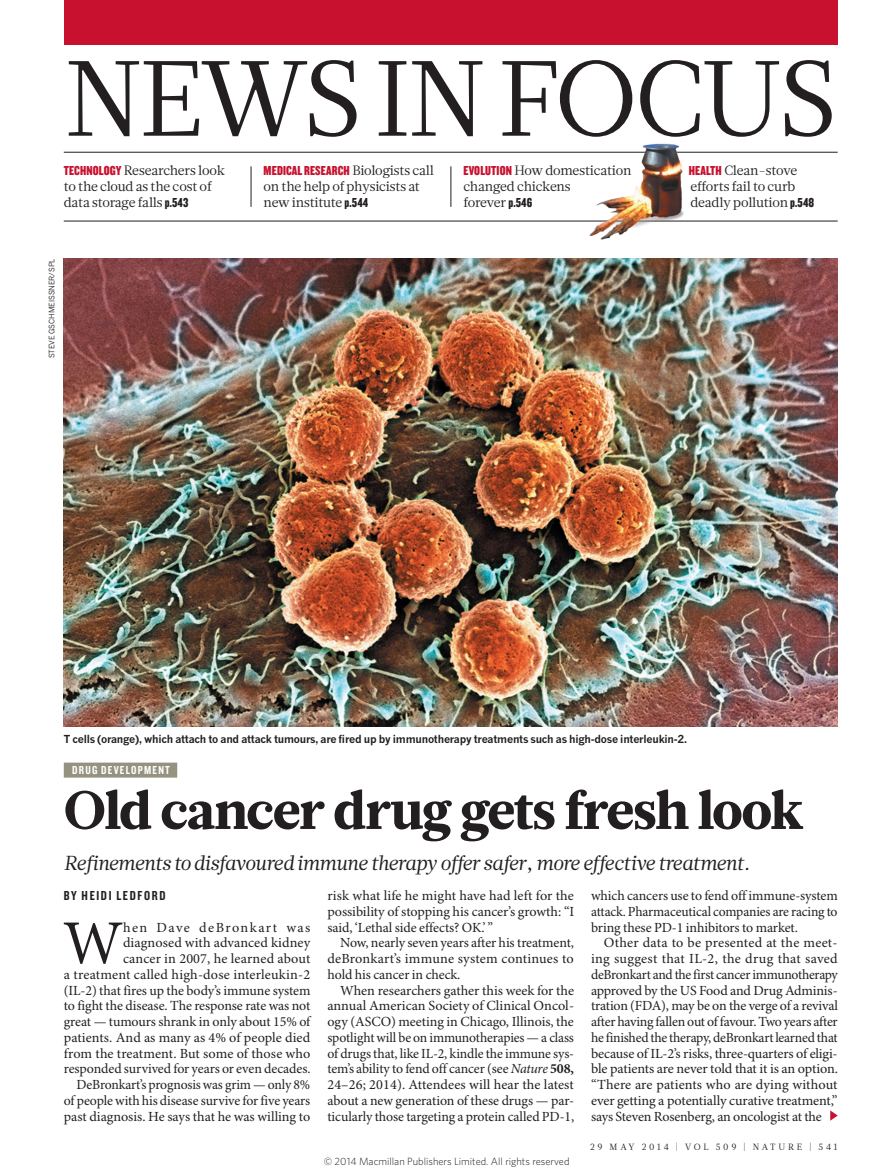
<style>
.page{position:relative;width:893px;height:1174px;background:#fff}
.page>*{position:absolute;margin:0;border:0;box-sizing:border-box;transform-origin:0 0}
.SECTION_HEADING{font:106.5px "Glosa Math";letter-spacing:-.025em;color:#231f20}
.BODY_DROP_CAP{font:62.4px "Minion Pro";color:#231f20}
.HEAD_36{font:900 54px "Glosa Math";letter-spacing:-.02em;color:#231f20}
.INTRO{font:italic 20.25px "Glosa Math";letter-spacing:-.01em;color:#231f20}
.BODY_INDENT{font:13.95px/15.8px "Minion Pro";letter-spacing:-.005em;color:#231f20;text-align:justify}
.BODY_DROP_CAP-2{font:13.95px/15.8px "Minion Pro";color:#231f20;text-align:right}
.MINI_TOC_TEXT{font:13.5px/15.8px "Glosa Math";letter-spacing:-.02em;color:#231f20}
.AUTHOR_BYLINE{font:13.5px "Knockout 49 Liteweight";letter-spacing:.12em;color:#231f20}
.SUBJECT_STRAP{font:12px "Knockout 49 Liteweight";letter-spacing:.1em;color:#fff}
.PIC_CAPTION{font:700 10.8px "News Gothic MTOT";letter-spacing:-.02em;color:#231f20}
.t1{font:300 10.5px "Whitney";color:#1d1d1b}
.t2{font:9px "Glosa Math";letter-spacing:.3em;color:#231f20}
.PIC_CREDIT{font:7.5px "News Gothic MTOT";color:#231f20}
.s1{font-family:"Knockout 69 Full Liteweight";color:#c7112f}
.s2{font-family:"Knockout 69 Full Liteweight"}
.s3{font-style:italic}
.s4{font-weight:700}
</style>
<div class="page">
<hr style="left:64px;top:152px;width:774px;height:1px;background:#231f20">
<hr style="left:64px;top:221px;width:774px;height:1px;background:#231f20">
<img style="left:575px;top:143px;width:130px;height:97px">
<svg style="left:830px;top:1110px;width:8px;height:10px"></svg>
<div style="left:64px;top:762px;width:113px;height:15px;background:#95937f"></div>
<img style="left:64px;top:258px;width:774px;height:469px">
<div style="left:64px;top:0;width:774px;height:45px;background:#c7112f"></div>
<hr style="left:251px;top:166px;width:1px;height:41px;background:#231f20">
<hr style="left:451px;top:166px;width:1px;height:41px;background:#231f20">
<p class="SECTION_HEADING" style="left:65px;top:29px;width:774px">NEWS IN FOCUS</p>
<p class="MINI_TOC_TEXT" style="left:64px;top:163px;width:163px"><span class="s1">TECHNOLOGY</span> Researchers look to the cloud as the cost of data storage falls <span class="s2">p.543</span></p>
<p class="MINI_TOC_TEXT" style="left:264px;top:163px;width:172px"><span class="s1">MEDICAL RESEARCH</span> Biologists call on the help of physicists at new institute <span class="s2">p.544</span></p>
<p class="MINI_TOC_TEXT" style="left:463px;top:163px;width:169px"><span class="s1">EVOLUTION</span> How domestication changed chickens<br>forever <span class="s2">p.546</span></p>
<p class="MINI_TOC_TEXT" style="left:689px;top:163px;width:127px"><span class="s1">HEALTH</span> Clean-stove efforts fail to curb deadly pollution <span class="s2">p.548</span></p>
<p class="PIC_CREDIT" style="left:47px;top:358px;width:101px;rotate:-90deg">STEVE GSCHMEISSNER/SPL</p>
<p class="PIC_CAPTION" style="left:64px;top:732px;width:625px">T cells (orange), which attach to and attack tumours, are fired up by immunotherapy treatments such as high-dose interleukin-2.</p>
<p class="SUBJECT_STRAP" style="left:72px;top:762px;width:99px">DRUG DEVELOPMENT</p>
<p class="HEAD_36" style="left:64px;top:774px;width:741px">Old cancer drug gets fresh look</p>
<p class="INTRO" style="left:64px;top:849px;width:688px">Refinements to disfavoured immune therapy offer safer, more effective treatment.</p>
<p class="AUTHOR_BYLINE" style="left:64px;top:887px;width:103px">BY HEIDI LEDFORD</p>
<p class="BODY_DROP_CAP" style="left:63px;top:906px;width:62px">W</p>
<p class="BODY_DROP_CAP-2" style="left:64px;top:920px;width:248px">hen Dave deBronkart was diagnosed with advanced kidney<br>cancer in 2007, he learned about<br>a treatment called high-dose interleukin-2 (IL-2) that fires up the body’s immune system to fight the disease. The response rate was not great — tumours shrank in only about 15% of patients. And as many as 4% of people died from the treatment. But some of those who responded survived for years or even decades.</p>
<p class="BODY_INDENT" style="left:64px;top:1077px;width:248px;text-indent:13px">DeBronkart’s prognosis was grim — only 8% of people with his disease survive for five years past diagnosis. He says that he was willing to</p>
<p class="BODY_INDENT" style="left:327px;top:888px;width:248px">risk what life he might have had left for the possibility of stopping his cancer’s growth: “I said, ‘Lethal side effects? OK.’ ”</p>
<p class="BODY_INDENT" style="left:327px;top:935px;width:248px;text-indent:13px">Now, nearly seven years after his treatment, deBronkart’s immune system continues to hold his cancer in check.</p>
<p class="BODY_INDENT" style="left:327px;top:983px;width:248px;text-indent:13px">When researchers gather this week for the annual American Society of Clinical Oncol&shy;ogy (ASCO) meeting in Chicago, Illinois, the spotlight will be on immunotherapies — a class of drugs that, like IL-2, kindle the immune sys&shy;tem’s ability to fend off cancer (see <span class="s3">Nature</span> <span class="s4">508, </span>24–26; 2014). Attendees will hear the latest about a new generation of these drugs — par&shy;ticularly those targeting a protein called PD-1,</p>
<p class="t1" style="left:324px;top:1154px;width:247px">© 2014 Macmillan Publishers Limited. All rights reserved</p>
<p class="BODY_INDENT" style="left:591px;top:888px;width:248px">which cancers use to fend off immune-system attack. Pharmaceutical companies are racing to bring these PD-1 inhibitors to market.</p>
<p class="BODY_INDENT" style="left:591px;top:935px;width:248px;text-indent:13px">Other data to be presented at the meet&shy;ing suggest that IL-2, the drug that saved deBronkart and the first cancer immunotherapy approved by the US Food and Drug Adminis&shy;tration (FDA), may be on the verge of a revival after having fallen out of favour. Two years after he finished the therapy, deBronkart learned that because of IL-2’s risks, three-quarters of eligi&shy;ble patients are never told that it is an option. “There are patients who are dying without ever getting a potentially curative treatment,” says Steven Rosenberg, an oncologist at the</p>
<p class="t2" style="left:590px;top:1141px;width:249px">29 MAY 2014 | VOL 509 | NATURE | 541</p>
</div>
